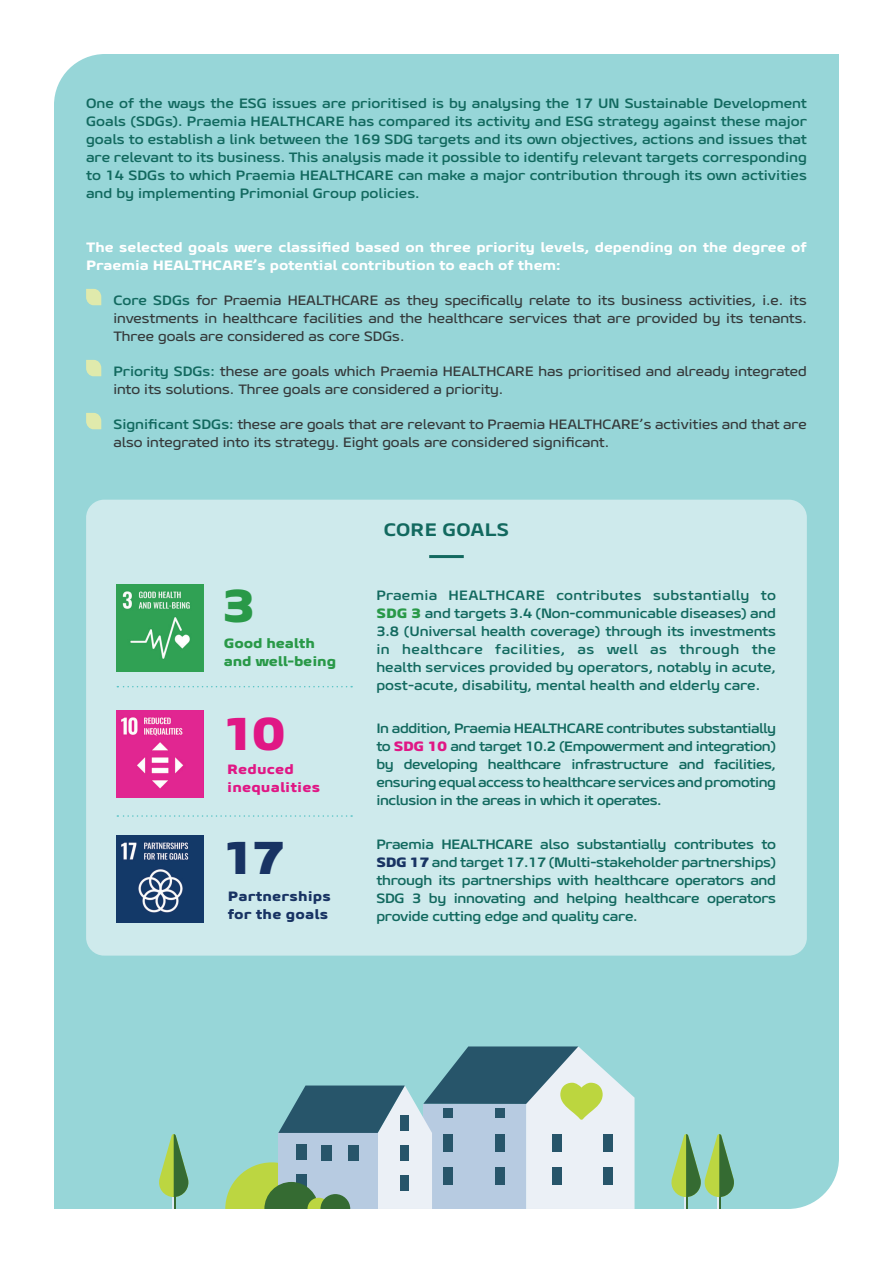
<style>
.page{position:relative;width:893px;height:1263px;background:#fff}
.page>*{position:absolute;margin:0;border:0;box-sizing:border-box;transform-origin:0 0}
.t1{font:900 45.9px "Geon Expanded";color:#e01785}
.t2{font:900 45.9px "Geon Expanded";color:#183363}
.t3{font:900 45.9px "Geon Expanded";color:#299948}
.t4{font:800 18px "Geon Expanded";letter-spacing:.01em;color:#12695f}
.t5{font:700 13.5px/18px "Geon Expanded";letter-spacing:-.02em;color:#12695f;text-align:justify}
.t6{font:500 13.5px/18px "Geon Expanded";color:#35393a}
.t7{font:800 13.5px/18px "Geon Expanded";color:#fff}
.t8{font:900 13.5px/18px "Geon Expanded";letter-spacing:-.01em;color:#299948}
.t9{font:900 13.5px/18px "Geon Expanded";letter-spacing:.01em;color:#183363}
.t10{font:900 13.5px/18px "Geon Expanded";letter-spacing:.01em;color:#e01785}
.s1{font-weight:700;color:#12695f}
.s2{font-weight:900;color:#299948}
.s3{font-weight:900;color:#e01785}
.s4{font-weight:900;color:#183363}
</style>
<div class="page">
<div style="left:54px;top:54px;width:785px;height:1155px;background:#97d6d8"></div>
<svg style="left:86px;top:289px;width:15px;height:16px"></svg>
<svg style="left:86px;top:360px;width:15px;height:16px"></svg>
<svg style="left:86px;top:413px;width:15px;height:16px"></svg>
<svg style="left:225px;top:1046px;width:409px;height:163px;background:#9dbdc1"></svg>
<svg style="left:669px;top:1133px;width:67px;height:76px;background:#89bd8e"></svg>
<svg style="left:157px;top:1133px;width:33px;height:76px;background:#88bc8d"></svg>
<div style="left:86px;top:500px;width:721px;height:455px;background:#ceeaec;border-radius:18px"></div>
<hr style="left:429px;top:555px;width:35px;height:3px;background:#12695f">
<img style="left:117px;top:710px;width:86px;height:87px">
<img style="left:117px;top:836px;width:86px;height:87px">
<img style="left:117px;top:585px;width:86px;height:86px">
<svg style="left:117px;top:686px;width:235px;height:1px"></svg>
<svg style="left:117px;top:815px;width:235px;height:2px"></svg>
<p class="t5" style="left:86px;top:94px;width:722px">One of the ways the ESG issues are prioritised is by analysing the 17 UN Sustainable Development Goals (SDGs). Praemia HEALTHCARE has compared its activity and ESG strategy against these major goals to establish a link between the 169 SDG targets and its own objectives, actions and issues that are relevant to its business. This analysis made it possible to identify relevant targets corresponding to 14 SDGs to which Praemia HEALTHCARE can make a major contribution through its own activities and by implementing Primonial Group policies.</p>
<p class="t7" style="left:86px;top:238px;width:722px">The selected goals were classified based on three priority levels, depending on the degree of<br>Praemia HEALTHCARE’s potential contribution to each of them:</p>
<p class="t6" style="left:113px;top:291px;width:695px;text-align:justify"><span class="s1">Core SDGs</span> for Praemia HEALTHCARE as they specifically relate to its business activities, i.e. its investments in healthcare facilities and the healthcare services that are provided by its tenants.<br>Three goals are considered as core SDGs.</p>
<p class="t6" style="left:113px;top:362px;width:695px"><span class="s1">Priority SDGs:</span> these are goals which Praemia HEALTHCARE has prioritised and already integrated into its solutions. Three goals are considered a priority.</p>
<p class="t6" style="left:113px;top:415px;width:695px"><span class="s1">Significant SDGs:</span> these are goals that are relevant to Praemia HEALTHCARE’s activities and that are also integrated into its strategy. Eight goals are considered significant.</p>
<h1 class="t3" style="left:221px;top:575px;width:36px">3</h1>
<p class="t8" style="left:224px;top:634px;width:114px">Good health and well-being</p>
<h1 class="t1" style="left:221px;top:703px;width:66px">10</h1>
<p class="t10" style="left:227px;top:760px;width:95px">Reduced inequalities</p>
<h1 class="t2" style="left:221px;top:828px;width:66px">17</h1>
<p class="t9" style="left:228px;top:886px;width:105px">Partnerships for the goals</p>
<h2 class="t4" style="left:384px;top:518px;width:127px">CORE GOALS</h2>
<p class="t5" style="left:376px;top:586px;width:401px">Praemia HEALTHCARE contributes substantially to <span class="s2">SDG 3</span> and targets 3.4 (Non-communicable diseases) and 3.8 (Universal health coverage) through its investments in healthcare facilities, as well as through the health services provided by operators, notably in acute, post-acute, disability, mental health and elderly care.</p>
<p class="t5" style="left:376px;top:719px;width:401px">In addition, Praemia HEALTHCARE contributes substantially to <span class="s3">SDG 10</span> and target 10.2 (Empowerment and integration) by developing healthcare infrastructure and facilities, ensuring equal access to healthcare services and promoting inclusion in the areas in which it operates.</p>
<p class="t5" style="left:376px;top:835px;width:401px">Praemia HEALTHCARE also substantially contributes to <span class="s4">SDG 17</span> and target 17.17 (Multi-stakeholder partnerships) through its partnerships with healthcare operators and SDG 3 by innovating and helping healthcare operators provide cutting edge and quality care.</p>
</div>
